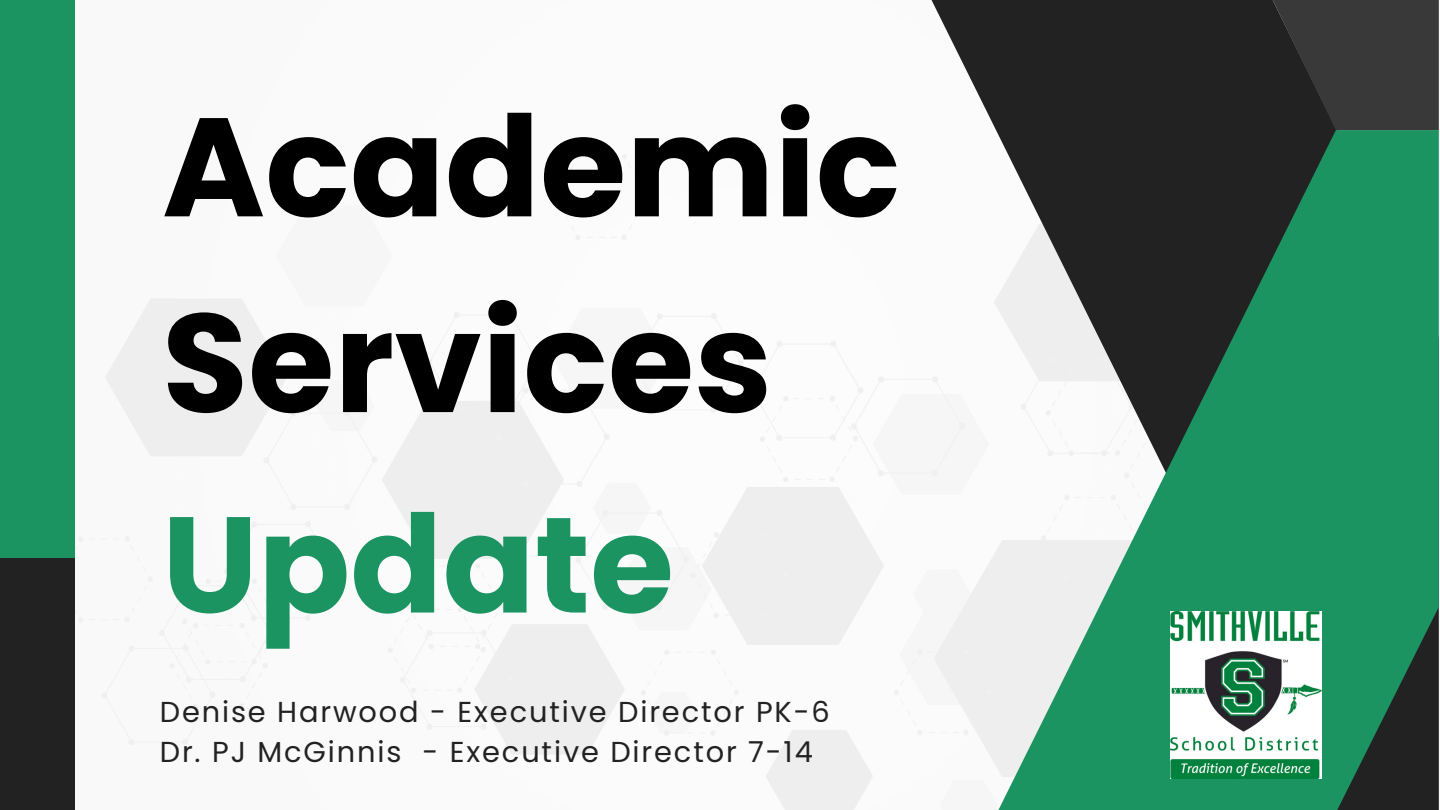
<style>
.page{position:relative;width:1440px;height:810px;background:#fff}
.page>*{position:absolute;margin:0;border:0;box-sizing:border-box;transform-origin:0 0}
.t1{font:700 140px/195.8px "Poppins";color:#000}
.t2{font:700 136px "Poppins";color:#1b9461}
.t3{font:28.8px "Poppins";letter-spacing:.065em;color:#222}
</style>
<div class="page">
<img style="left:74px;top:0;width:858px;height:810px">
<svg style="left:932px;top:0;width:341px;height:767px"></svg>
<svg style="left:997px;top:130px;width:442px;height:680px;background:#508e74"></svg>
<svg style="left:1273px;top:0;width:166px;height:130px;background:#343434"></svg>
<div style="left:0;top:0;width:74px;height:559px;background:#1b9461"></div>
<div style="left:0;top:559px;width:74px;height:251px;background:#222"></div>
<img style="left:1171px;top:612px;width:150px;height:166px">
<h1 class="t1" style="left:162px;top:69px;width:740px">Academic<br>Services</h1>
<p class="t2" style="left:162px;top:470px;width:513px">Update</p>
<p class="t3" style="left:160px;top:692px;width:672px">Denise Harwood - Executive Director PK-6</p>
<h1 class="t3" style="left:160px;top:732px;width:655px">Dr. PJ McGinnis - Executive Director 7-14</h1>
</div>
